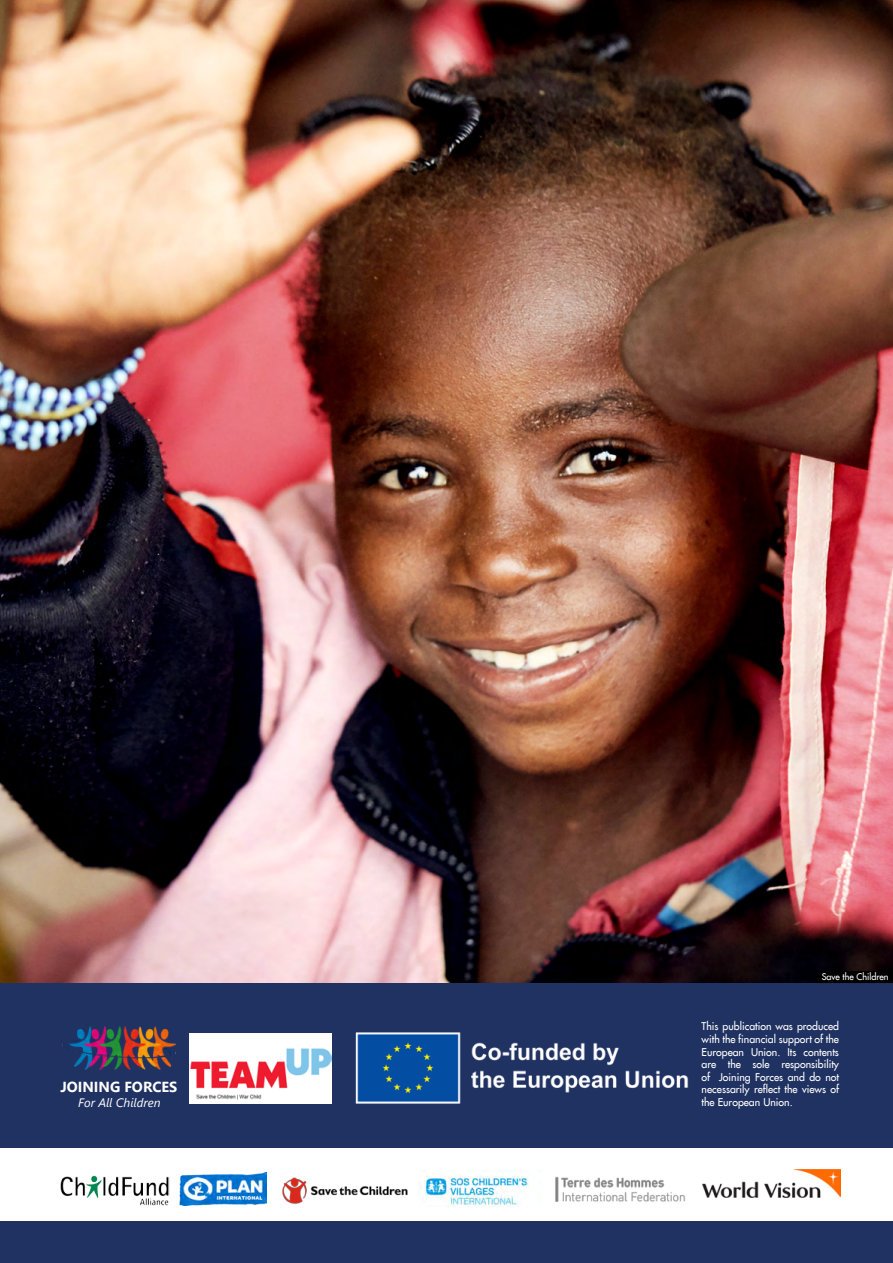
<style>
.page{position:relative;width:893px;height:1263px;background:#fff}
.page>*{position:absolute;margin:0;border:0;box-sizing:border-box;transform-origin:0 0}
.t1{font:700 14.55px "Segoe UI";color:#fff}
.t2{font:italic 12.3px "Segoe UI";color:#fff}
.t3{font:10.5px/12.6px "Futura LT";color:#fff;text-align:justify}
.t4{font:9px "Futura LT";color:#fff}
</style>
<div class="page">
<img style="left:0;top:0;width:893px;height:983px">
<div style="left:0;top:983px;width:893px;height:280px;background:#203262"></div>
<img style="left:62px;top:1026px;width:114px;height:44px">
<div style="left:0;top:1149px;width:893px;height:72px;background:#fff"></div>
<img style="left:418px;top:1170px;width:110px;height:36px">
<img style="left:702px;top:1169px;width:139px;height:28px">
<img style="left:60px;top:1176px;width:109px;height:30px">
<img style="left:180px;top:1173px;width:86px;height:33px">
<img style="left:555px;top:1176px;width:131px;height:26px">
<img style="left:282px;top:1177px;width:126px;height:27px">
<div style="left:817px;top:971px;width:76px;height:12px;background:#000"></div>
<img style="left:355px;top:1032px;width:334px;height:72px">
<img style="left:190px;top:1034px;width:142px;height:69px">
<h1 class="t1" style="left:60px;top:1073px;width:118px">JOINING FORCES</h1>
<p class="t2" style="left:78px;top:1091px;width:84px">For All Children</p>
<p class="t4" style="left:822px;top:970px;width:68px">Save the Children</p>
<p class="t3" style="left:702px;top:1020px;width:139px">This publication was produced with the financial support of the European Union. Its contents are the sole responsibility of Joining Forces and do not necessarily reflect the views of the European Union.</p>
</div>
